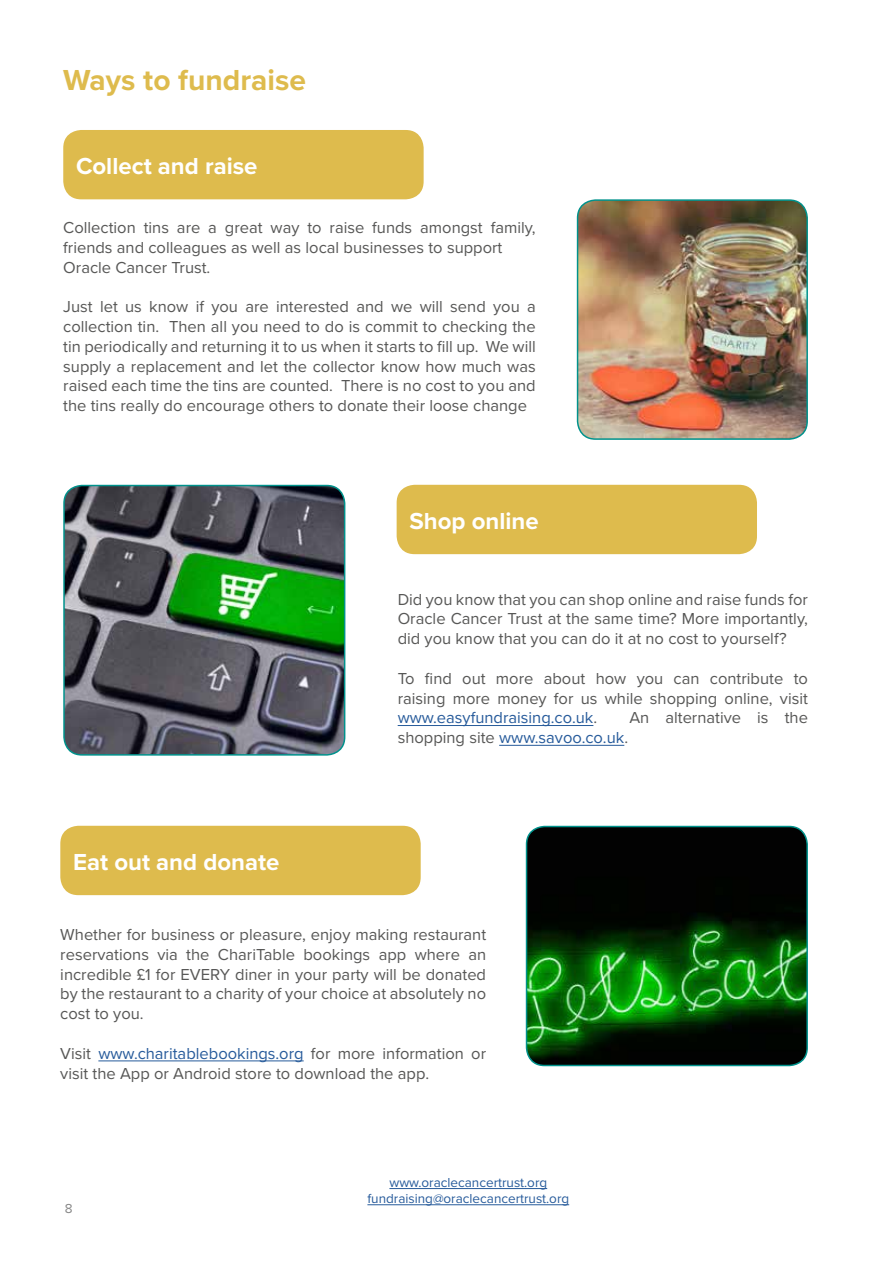
<style>
.page{position:relative;width:893px;height:1263px;background:#fff}
.page>*{position:absolute;margin:0;border:0;box-sizing:border-box;transform-origin:0 0}
.t1{font:700 30px "Proxima Nova";color:#debb4d}
.t2{font:700 24px "Proxima Nova";color:#fff}
.t3{font:16.5px/19.8px "Proxima Nova";color:#575756;text-align:justify}
.t4{font:16.5px "Proxima Nova";color:#275b9b}
.t5{font:13.5px/16.2px "Proxima Nova";color:#275b9b;text-align:center}
.t6{font:13.5px "Proxima Nova";color:#878787}
.s1{color:#275b9b}
.s2{color:#575756}
</style>
<div class="page">
<hr style="left:389px;top:1188px;width:158px;height:1px;background:#275b9b">
<hr style="left:367px;top:1204px;width:202px;height:1px;background:#275b9b">
<div style="left:63px;top:130px;width:361px;height:69px;background:#debb4d;border-radius:18px"></div>
<div style="left:397px;top:485px;width:360px;height:69px;background:#debb4d;border-radius:18px"></div>
<hr style="left:398px;top:725px;width:195px;height:1px;background:#275b9b">
<hr style="left:499px;top:745px;width:125px;height:1px;background:#275b9b">
<img style="left:64px;top:485px;width:281px;height:270px">
<div style="left:63px;top:485px;width:282px;height:271px;border:2px solid #00928c;border-radius:18px"></div>
<img style="left:578px;top:200px;width:229px;height:239px">
<div style="left:577px;top:199px;width:231px;height:241px;border:2px solid #00928c;border-radius:18px"></div>
<div style="left:60px;top:826px;width:361px;height:69px;background:#debb4d;border-radius:18px"></div>
<hr style="left:98px;top:1061px;width:206px;height:1px;background:#275b9b">
<img style="left:526px;top:826px;width:281px;height:239px">
<div style="left:526px;top:826px;width:282px;height:240px;border:2px solid #00928c;border-radius:18px"></div>
<h1 class="t1" style="left:63px;top:58px;width:244px">Ways to fundraise</h1>
<h2 class="t2" style="left:76px;top:148px;width:183px">Collect and raise</h2>
<p class="t3" style="left:63px;top:217px;width:474px;text-align:left">Collection tins are a great way to raise funds amongst family, friends and colleagues as well as local businesses to support<br>Oracle Cancer Trust.</p>
<p class="t3" style="left:63px;top:296px;width:474px">Just let us know if you are interested and we will send you a collection tin. Then all you need to do is commit to checking the tin periodically and returning it to us when it starts to fill up. We will supply a replacement and let the collector know how much was raised each time the tins are counted. There is no cost to you and the tins really do encourage others to donate their loose change</p>
<h2 class="t2" style="left:409px;top:503px;width:131px">Shop online</h2>
<p class="t3" style="left:398px;top:588px;width:412px">Did you know that you can shop online and raise funds for Oracle Cancer Trust at the same time? More importantly, did you know that you can do it at no cost to yourself?</p>
<p class="t3" style="left:398px;top:668px;width:412px">To find out more about how you can contribute to raising more money for us while shopping online, visit <span class="s1">www.easyfundraising.co.uk</span>.</p>
<p class="t3" style="left:629px;top:707px;width:180px">An alternative is the</p>
<h2 class="t2" style="left:73px;top:844px;width:208px">Eat out and donate</h2>
<p class="t4" style="left:398px;top:725px;width:232px"><span class="s2">shopping site</span> www.savoo.co.uk<span class="s2">.</span></p>
<p class="t3" style="left:60px;top:924px;width:427px">Whether for business or pleasure, enjoy making restaurant reservations via the ChariTable bookings app where an incredible £1 for EVERY diner in your party will be donated by the restaurant to a charity of your choice at absolutely no cost to you.</p>
<p class="t3" style="left:60px;top:1042px;width:427px">Visit <span class="s1">www.charitablebookings.org</span> for more information or visit the App or Android store to download the app.</p>
<p class="t6" style="left:65px;top:1199px;width:9px">8</p>
<p class="t5" style="left:367px;top:1173px;width:203px">www.oraclecancertrust.org fundraising@oraclecancertrust.org</p>
</div>
